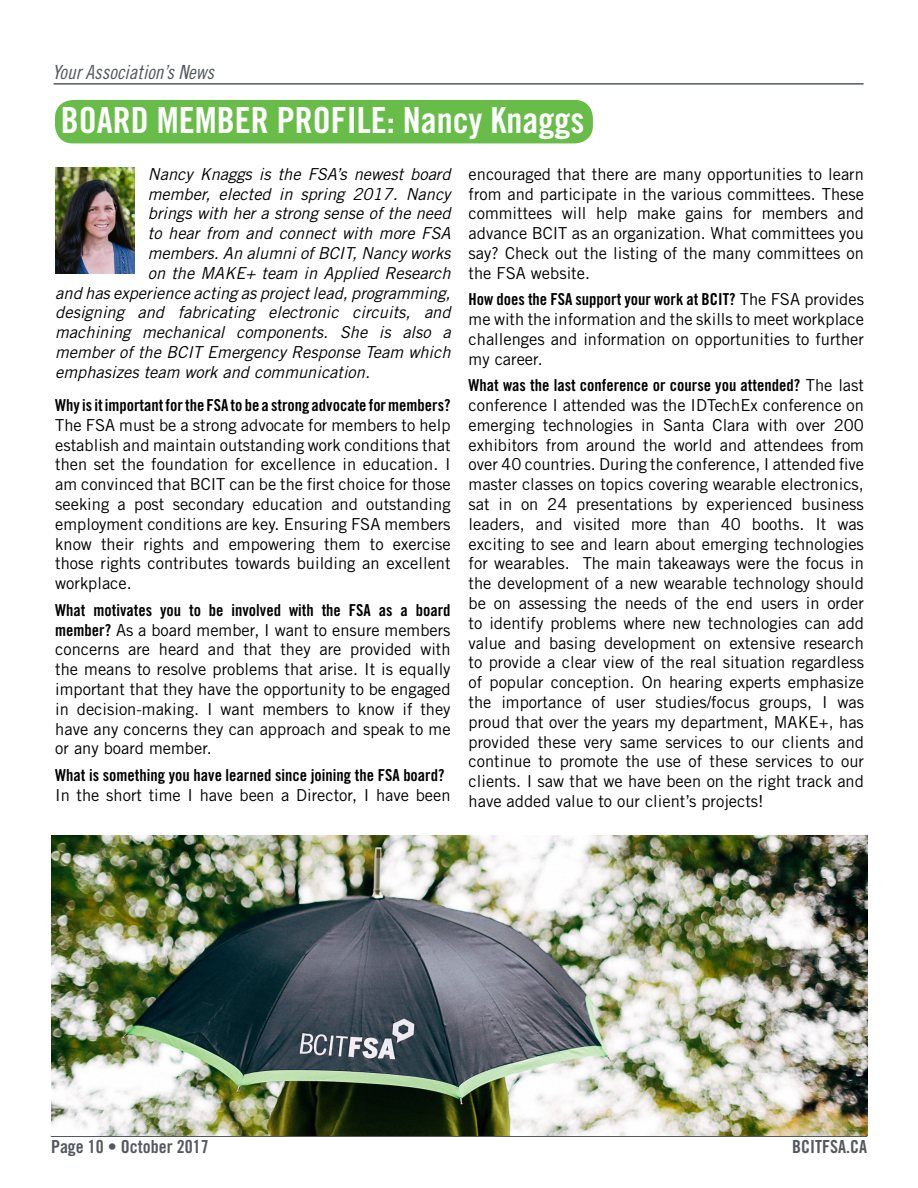
<style>
.page{position:relative;width:918px;height:1188px;background:#fff}
.page>*{position:absolute;margin:0;border:0;box-sizing:border-box;transform-origin:0 0}
.t1{font:36px "Trade Gothic LT Std Bd Cn 20";color:#fff}
.t2{font:19.5px "Trade Gothic LT Std Cn 18 Obl";color:#545861}
.t3{font:18px "Trade Gothic LT Std Bd Cn 20";color:#545861}
.t4{font:16.5px/19.8px "Trade Gothic LT Std";color:#000;text-align:justify}
.t5{font:italic 16.5px "Trade Gothic LT Std";color:#000}
.t6{font:16.5px "Trade Gothic LT Std Bd Cn 20";color:#000}
.s1{font-family:"Trade Gothic LT Std Bd Cn 20"}
.s2{font-family:"Trade Gothic LT Std"}
</style>
<div class="page">
<hr style="left:51px;top:1136px;width:816px;height:1px;background:#545861">
<hr style="left:54px;top:83px;width:810px;height:2px;background:#545861">
<div style="left:55px;top:100px;width:538px;height:43px;background:#68bd49;border-radius:18px"></div>
<img style="left:55px;top:168px;width:79px;height:105px">
<img style="left:51px;top:835px;width:816px;height:301px">
<p class="t2" style="left:52px;top:61px;width:164px">Your Association’s News</p>
<h1 class="t1" style="left:61px;top:98px;width:525px">BOARD MEMBER PROFILE: Nancy Knaggs</h1>
<p class="t5" style="left:148px;top:164px;width:304px">Nancy Knaggs is the FSA’s newest board</p>
<p class="t5" style="left:148px;top:184px;width:304px">member, elected in spring 2017. Nancy</p>
<p class="t5" style="left:148px;top:204px;width:304px">brings with her a strong sense of the need</p>
<p class="t5" style="left:148px;top:223px;width:304px">to hear from and connect with more FSA</p>
<p class="t5" style="left:148px;top:243px;width:304px">members. An alumni of BCIT, Nancy works</p>
<p class="t5" style="left:148px;top:263px;width:304px">on the MAKE+ team in Applied Research</p>
<p class="t5" style="left:55px;top:283px;width:397px">and has experience acting as project lead, programming,</p>
<p class="t5" style="left:55px;top:303px;width:397px">designing and fabricating electronic circuits, and</p>
<p class="t5" style="left:55px;top:322px;width:397px">machining mechanical components. She is also a</p>
<p class="t5" style="left:55px;top:342px;width:397px">member of the BCIT Emergency Response Team which</p>
<p class="t5" style="left:55px;top:362px;width:316px">emphasizes team work and communication.</p>
<p class="t6" style="left:55px;top:395px;width:397px">Why is it important for the FSA to be a strong advocate for members?</p>
<p class="t4" style="left:55px;top:415px;width:397px">The FSA must be a strong advocate for members to help establish and maintain outstanding work conditions that then set the foundation for excellence in education. I am convinced that BCIT can be the first choice for those seeking a post secondary education and outstanding employment conditions are key. Ensuring FSA members know their rights and empowering them to exercise those rights contributes towards building an excellent workplace.</p>
<p class="t6" style="left:55px;top:600px;width:397px">What motivates you to be involved with the FSA as a board</p>
<p class="t4" style="left:55px;top:620px;width:397px"><span class="s1">member?</span> As a board member, I want to ensure members concerns are heard and that they are provided with the means to resolve problems that arise. It is equally important that they have the opportunity to be engaged in decision-making. I want members to know if they have any concerns they can approach and speak to me or any board member.</p>
<p class="t6" style="left:55px;top:765px;width:391px">What is something you have learned since joining the FSA board?</p>
<p class="t4" style="left:55px;top:785px;width:397px">In the short time I have been a Director, I have been</p>
<p class="t4" style="left:469px;top:164px;width:397px">encouraged that there are many opportunities to learn from and participate in the various committees. These committees will help make gains for members and advance BCIT as an organization. What committees you say? Check out the listing of the many committees on the FSA website.</p>
<p class="t6" style="left:469px;top:289px;width:397px">How does the FSA support your work at BCIT? <span class="s2">The FSA provides</span></p>
<p class="t4" style="left:469px;top:309px;width:397px">me with the information and the skills to meet workplace challenges and information on opportunities to further my career.</p>
<p class="t6" style="left:469px;top:375px;width:397px">What was the last conference or course you attended? <span class="s2">The last</span></p>
<p class="t4" style="left:469px;top:395px;width:397px">conference I attended was the IDTechEx conference on emerging technologies in Santa Clara with over 200 exhibitors from around the world and attendees from over 40 countries. During the conference, I attended five master classes on topics covering wearable electronics, sat in on 24 presentations by experienced business leaders, and visited more than 40 booths. It was exciting to see and learn about emerging technologies for wearables. The main takeaways were the focus in the development of a new wearable technology should be on assessing the needs of the end users in order to identify problems where new technologies can add value and basing development on extensive research to provide a clear view of the real situation regardless of popular conception. On hearing experts emphasize the importance of user studies/focus groups, I was proud that over the years my department, MAKE+, has provided these very same services to our clients and continue to promote the use of these services to our clients. I saw that we have been on the right track and have added value to our client’s projects!</p>
<p class="t3" style="left:51px;top:1136px;width:159px">Page 10 • October 2017</p>
<p class="t3" style="left:792px;top:1136px;width:76px">BCITFSA.CA</p>
</div>
